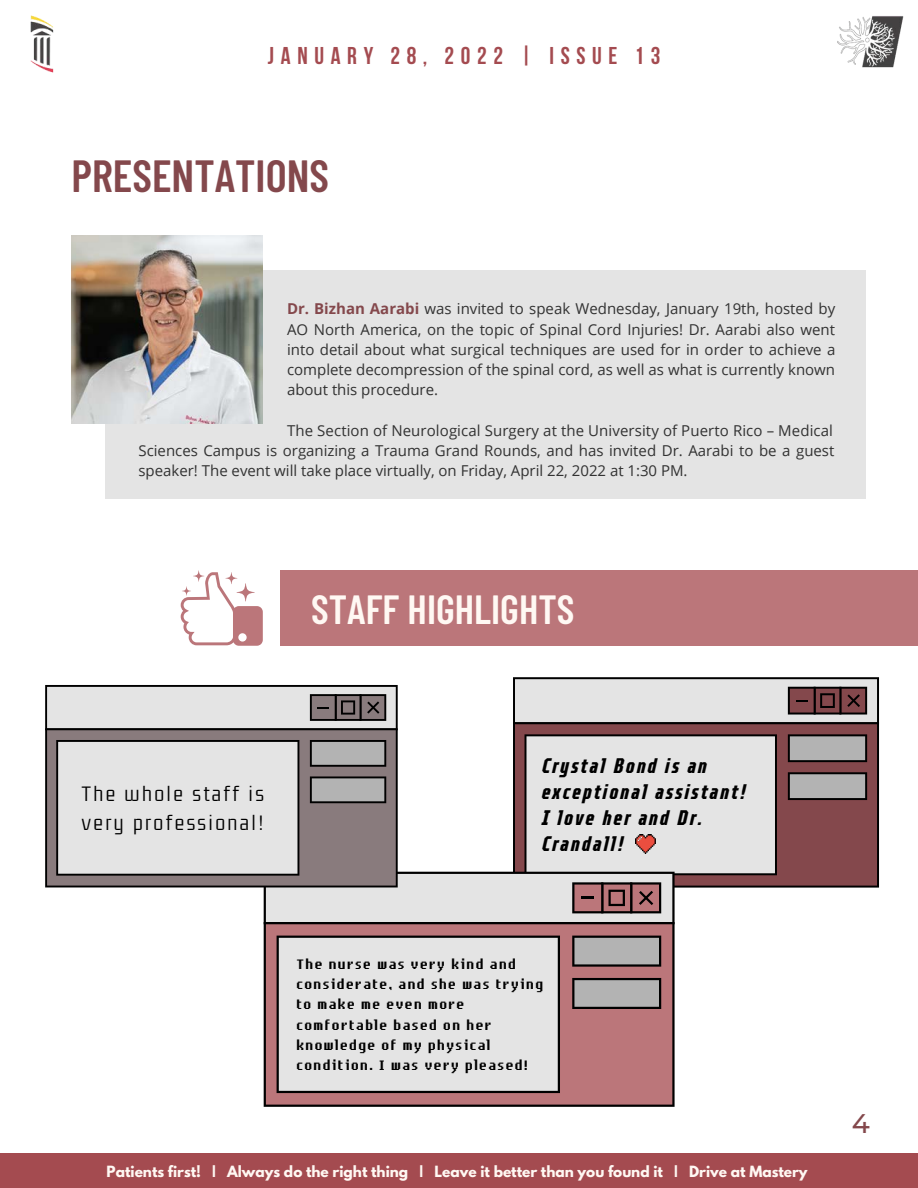
<style>
.page{position:relative;width:918px;height:1188px;background:#fff}
.page>*{position:absolute;margin:0;border:0;box-sizing:border-box;transform-origin:0 0}
.t1{font:600 45px "Barlow Condensed";color:#84484c}
.t2{font:600 40.65px "Barlow Condensed";color:#fff8f3}
.t3{font:500 27px "Montserrat";color:#84484c}
.t4{font:700 24.3px "Bebas Neue";letter-spacing:.275em;color:#a44b50}
.t5{font:300 23.1px/28.5px "Gemunu Libre";letter-spacing:.105em;color:#000}
.t6{font:italic 700 21px/25.8px "TT Octosquares Comp";letter-spacing:.105em;color:#000}
.t7{font:16.8px/20.2px "fs gravity";letter-spacing:.105em;color:#000}
.t8{font:15px/20.2px "Open Sans";color:#323232;text-align:justify}
.t9{font:700 13.65px "League Spartan";color:#fff8f3}
.s1{font-weight:700;color:#84484c}
</style>
<div class="page">
<img style="left:30px;top:15px;width:24px;height:58px">
<img style="left:837px;top:16px;width:67px;height:52px">
<div style="left:0;top:1153px;width:918px;height:35px;background:#a44b50"></div>
<div style="left:105px;top:270px;width:761px;height:229px;background:#e4e4e4"></div>
<img style="left:72px;top:236px;width:191px;height:188px">
<div style="left:280px;top:570px;width:638px;height:76px;background:#bb767a"></div>
<svg style="left:264px;top:924px;width:411px;height:183px;fill:#bb767a"></svg>
<div style="left:277px;top:936px;width:283px;height:157px;background:#e4e4e4"></div>
<svg style="left:572px;top:936px;width:89px;height:31px"></svg>
<svg style="left:572px;top:978px;width:89px;height:31px"></svg>
<svg style="left:45px;top:677px;width:834px;height:247px"></svg>
<img style="left:635px;top:834px;width:20px;height:19px">
<svg style="left:181px;top:570px;width:82px;height:76px"></svg>
<p class="t4" style="left:268px;top:46px;width:394px">JANUARY 28, 2022 | ISSUE 13</p>
<p class="t1" style="left:72px;top:147px;width:259px">PRESENTATIONS</p>
<p class="t8" style="left:287px;top:298px;width:550px"><span class="s1">Dr. Bizhan Aarabi</span> was invited to speak Wednesday, January 19th, hosted by AO North America, on the topic of Spinal Cord Injuries! Dr. Aarabi also went into detail about what surgical techniques are used for in order to achieve a complete decompression of the spinal cord, as well as what is currently known about this procedure.</p>
<p class="t8" style="left:287px;top:420px;width:547px">The Section of Neurological Surgery at the University of Puerto Rico – Medical</p>
<p class="t8" style="left:138px;top:440px;width:697px">Sciences Campus is organizing a Trauma Grand Rounds, and has invited Dr. Aarabi to be a guest speaker! The event will take place virtually, on Friday, April 22, 2022 at 1:30 PM.</p>
<p class="t2" style="left:311px;top:583px;width:265px">STAFF HIGHLIGHTS</p>
<p class="t5" style="left:82px;top:781px;width:183px">The whole staff is very professional!</p>
<p class="t6" style="left:542px;top:753px;width:205px">Crystal Bond is an exceptional assistant!</p>
<p class="t6" style="left:542px;top:805px;width:162px">I love her and Dr.<br>Crandall!</p>
<p class="t7" style="left:297px;top:954px;width:248px">The nurse was very kind and considerate, and she was trying to make me even more comfortable based on her knowledge of my physical condition. I was very pleased!</p>
<p class="t9" style="left:107px;top:1165px;width:703px">Patients first! | Always do the right thing | Leave it better than you found it | Drive at Mastery</p>
<p class="t3" style="left:852px;top:1104px;width:20px">4</p>
</div>
